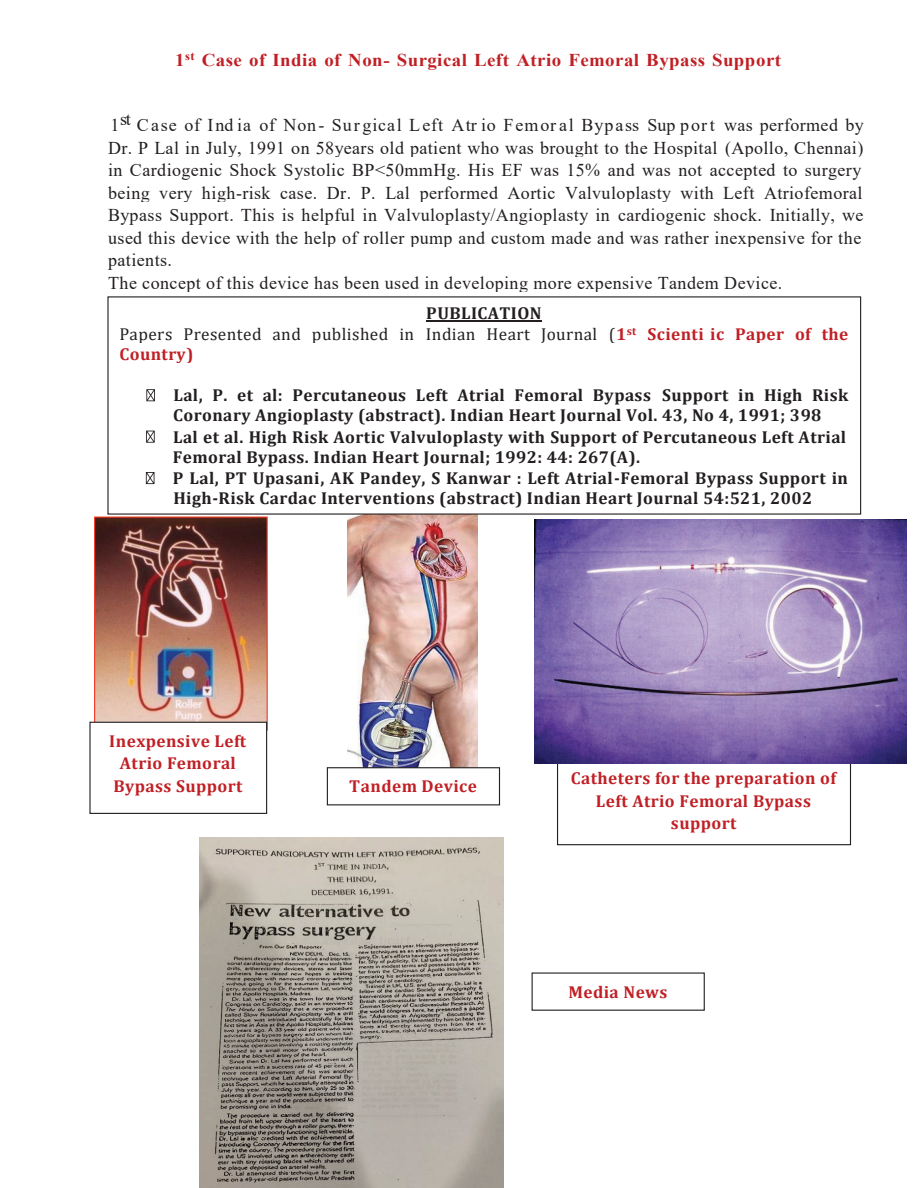
<style>
.page{position:relative;width:918px;height:1188px;background:#fff}
.page>*{position:absolute;margin:0;border:0;box-sizing:border-box;transform-origin:0 0}
.t1{font:18px/22.5px "Times New Roman";letter-spacing:.025em;color:#231f20}
.t2{font:18px "Times New Roman";letter-spacing:.055em;color:#231f20}
.t3{font:700 18px "Times New Roman";letter-spacing:.025em;color:#c02025;scale:1.05 1}
.t4{font:700 17.25px/20.5px "Cambria";letter-spacing:.025em;color:#231f20}
.t5{font:700 17.25px/22.5px "Cambria";letter-spacing:.025em;color:#c02025;text-align:center}
.t6{font:17.25px/20.2px "Cambria";letter-spacing:.025em;color:#231f20}
.s1{font-weight:700}
.s2{font-weight:700;color:#c02025}
</style>
<div class="page">
<img style="left:96px;top:519px;width:170px;height:203px">
<div style="left:94px;top:517px;width:174px;height:214px;border:1px solid #ef3922"></div>
<img style="left:348px;top:515px;width:129px;height:252px">
<div style="left:557px;top:759px;width:294px;height:86px;background:#fff;border:1px solid #231f20"></div>
<div style="left:89px;top:722px;width:178px;height:92px;background:#fff;border:1px solid #231f20"></div>
<hr style="left:426px;top:320px;width:116px;height:1px;background:#231f20">
<svg style="left:146px;top:389px;width:9px;height:12px"></svg>
<svg style="left:146px;top:431px;width:9px;height:12px"></svg>
<svg style="left:146px;top:472px;width:9px;height:12px"></svg>
<div style="left:327px;top:767px;width:173px;height:38px;background:#fff;border:1px solid #231f20"></div>
<img style="left:534px;top:520px;width:373px;height:244px">
<img style="left:199px;top:837px;width:305px;height:351px">
<div style="left:532px;top:972px;width:173px;height:39px;background:#fff;border:1px solid #231f20"></div>
<p class="t3" style="left:175px;top:47px;width:578px">1<sup>st</sup> Case of India of Non- Surgical Left Atrio Femoral Bypass Support</p>
<p class="t2" style="left:110px;top:112px;width:606px">1st Case of Ind ia of Non- Surgical Left Atr io Femoral Bypass Sup port</p>
<p class="t1" style="left:108px;top:113px;width:757px;text-indent:616px">was performed by Dr. P Lal in July, 1991 on 58years old patient who was brought to the Hospital (Apollo, Chennai) in Cardiogenic Shock Systolic BP&lt;50mmHg. His EF was 15% and was not accepted to surgery being very high-risk case. Dr. P. Lal performed Aortic Valvuloplasty with Left Atriofemoral Bypass Support. This is helpful in Valvuloplasty/Angioplasty in cardiogenic shock. Initially, we used this device with the help of roller pump and custom made and was rather inexpensive for the patients.<br>The concept of this device has been used in developing more expensive Tandem Device.</p>
<p class="t6" style="left:119px;top:303px;width:730px;text-indent:307px"><span class="s1">PUBLICATION<br></span>Papers Presented and published in Indian Heart Journal (<span class="s2">1</span><sup>st</sup> <span class="s2">Scienti ic Paper of the<br>Country)</span></p>
<p class="t4" style="left:173px;top:385px;width:677px">Lal, P. et al: Percutaneous Left Atrial Femoral Bypass Support in High Risk Coronary Angioplasty (abstract). Indian Heart Journal Vol. 43, No 4, 1991; 398<br>Lal et al. High Risk Aortic Valvuloplasty with Support of Percutaneous Left Atrial Femoral Bypass. Indian Heart Journal; 1992: 44: 267(A).<br>P Lal, PT Upasani, AK Pandey, S Kanwar : Left Atrial-Femoral Bypass Support in High-Risk Cardac Interventions (abstract) Indian Heart Journal 54:521, 2002</p>
<p class="t5" style="left:109px;top:729px;width:138px">Inexpensive Left<br>Atrio Femoral<br>Bypass Support</p>
<p class="t5" style="left:349px;top:775px;width:129px">Tandem Device</p>
<p class="t5" style="left:571px;top:766px;width:267px">Catheters for the preparation of<br>Left Atrio Femoral Bypass support</p>
<p class="t5" style="left:568px;top:980px;width:100px">Media News</p>
</div>
